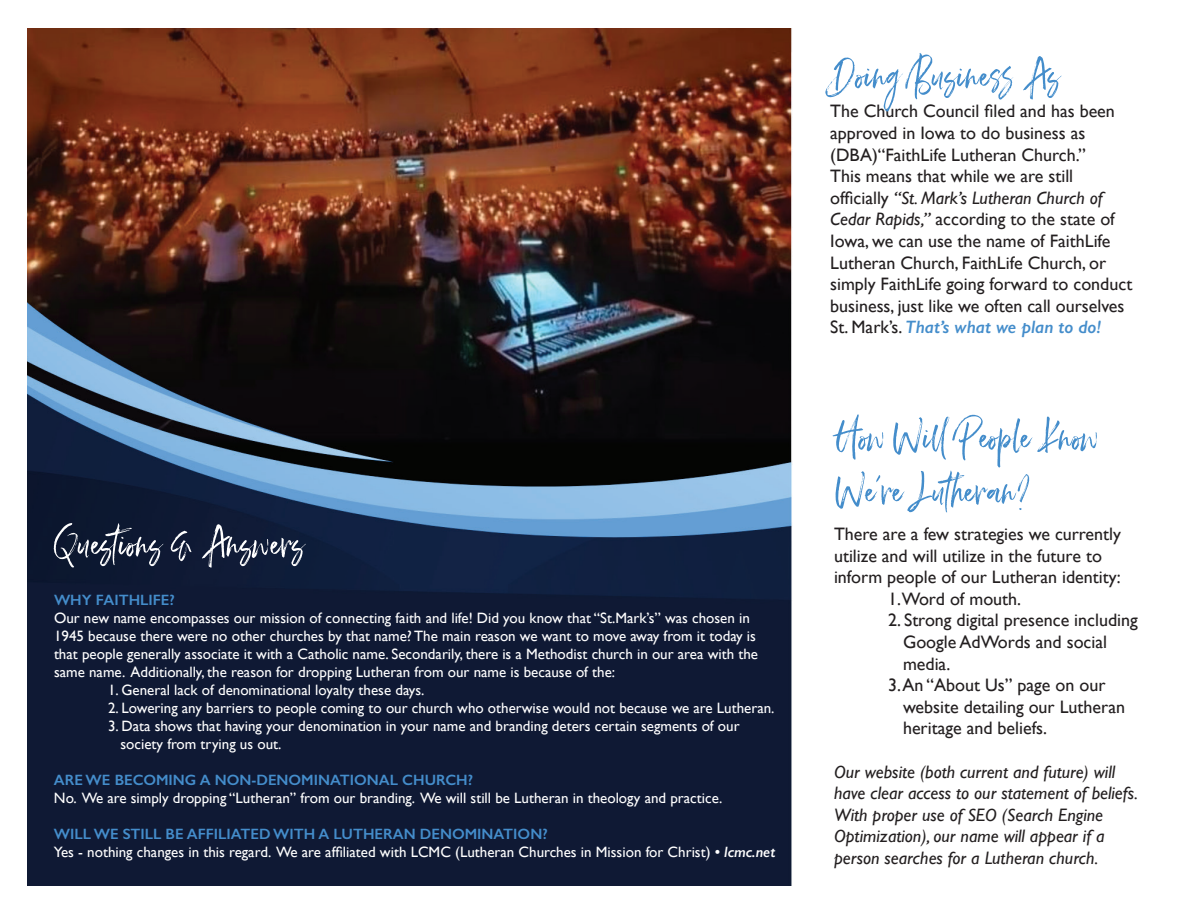
<style>
.page{position:relative;width:1188px;height:918px;background:#fff}
.page>*{position:absolute;margin:0;border:0;box-sizing:border-box;transform-origin:0 0}
.t1{font:60px/54px "Heartsoul";color:#448dcb}
.t2{font:60px "Heartsoul";color:#fff}
.t3{font:18px/21.6px "Gill Sans";color:#231f20}
.t4{font:italic 18px/21.6px "Gill Sans";color:#231f20}
.t5{font:15px/18px "Gill Sans";color:#fff}
.t6{font:600 15px "Gill Sans";color:#448dcb}
.s1{font-weight:600;color:#448dcb}
.s2{font-weight:600;font-style:italic}
.s3{font-style:italic}
.s4{font-weight:600;font-style:italic;color:#448dcb}
</style>
<div class="page">
<img style="left:27px;top:28px;width:765px;height:858px">
<h1 class="t2" style="left:54px;top:514px;width:253px">Questions &amp; Answers</h1>
<p class="t6" style="left:54px;top:591px;width:122px">WHY FAITHLIFE?</p>
<p class="t5" style="left:54px;top:609px;width:706px">Our new name encompasses our mission of connecting faith and life! Did you know that “St.Mark’s” was chosen in 1945 because there were no other churches by that name? The main reason we want to move away from it today is that people generally associate it with a Catholic name. Secondarily, there is a Methodist church in our area with the same name. Additionally, the reason for dropping Lutheran from our name is because of the:</p>
<p class="t5" style="left:108px;top:681px;width:318px">1. General lack of denominational loyalty these days.</p>
<p class="t5" style="left:108px;top:699px;width:668px">2. Lowering any barriers to people coming to our church who otherwise would not because we are Lutheran.</p>
<p class="t5" style="left:121px;top:717px;width:621px;text-indent:-13px">3. Data shows that having your denomination in your name and branding deters certain segments of our society from trying us out.</p>
<p class="t6" style="left:54px;top:771px;width:421px">ARE WE BECOMING A NON-DENOMINATIONAL CHURCH?</p>
<p class="t5" style="left:54px;top:789px;width:670px">No. We are simply dropping “Lutheran” from our branding. We will still be Lutheran in theology and practice.</p>
<p class="t5" style="left:54px;top:825px;width:723px"><span class="s1">WILL WE STILL BE AFFILIATED WITH A LUTHERAN DENOMINATION?<br></span>Yes - nothing changes in this regard. We are affiliated with LCMC (Lutheran Churches in Mission for Christ) <span class="s2">• lcmc.net</span></p>
<h1 class="t1" style="left:832px;top:53px;width:230px">Doing Business As</h1>
<p class="t3" style="left:830px;top:100px;width:304px">The Church Council filed and has been approved in Iowa to do business as (DBA)“FaithLife Lutheran Church.”<br>This means that while we are still officially <span class="s3">“St. Mark’s Lutheran Church of Cedar Rapids,”</span> according to the state of Iowa, we can use the name of FaithLife Lutheran Church, FaithLife Church, or simply FaithLife going forward to conduct business, just like we often call ourselves St. Mark’s. <span class="s4">That’s what we plan to do!</span></p>
<h1 class="t1" style="left:836px;top:414px;width:265px">How Will People Know<br>We’re Lutheran?</h1>
<p class="t3" style="left:834px;top:523px;width:288px">There are a few strategies we currently</p>
<p class="t3" style="left:834px;top:545px;width:269px">utilize and will utilize in the future to</p>
<p class="t3" style="left:834px;top:566px;width:288px">inform people of our Lutheran identity:</p>
<p class="t3" style="left:888px;top:588px;width:135px">1.Word of mouth.</p>
<p class="t3" style="left:903px;top:609px;width:236px;text-indent:-15px">2. Strong digital presence including<br>Google AdWords and social media.</p>
<p class="t3" style="left:903px;top:674px;width:224px;text-indent:-15px">3. An “About Us” page on our website detailing our Lutheran heritage and beliefs.</p>
<p class="t4" style="left:834px;top:761px;width:306px">Our website (both current and future) will have clear access to our statement of beliefs.<br>With proper use of SEO (Search Engine Optimization), our name will appear if a person searches for a Lutheran church.</p>
</div>
